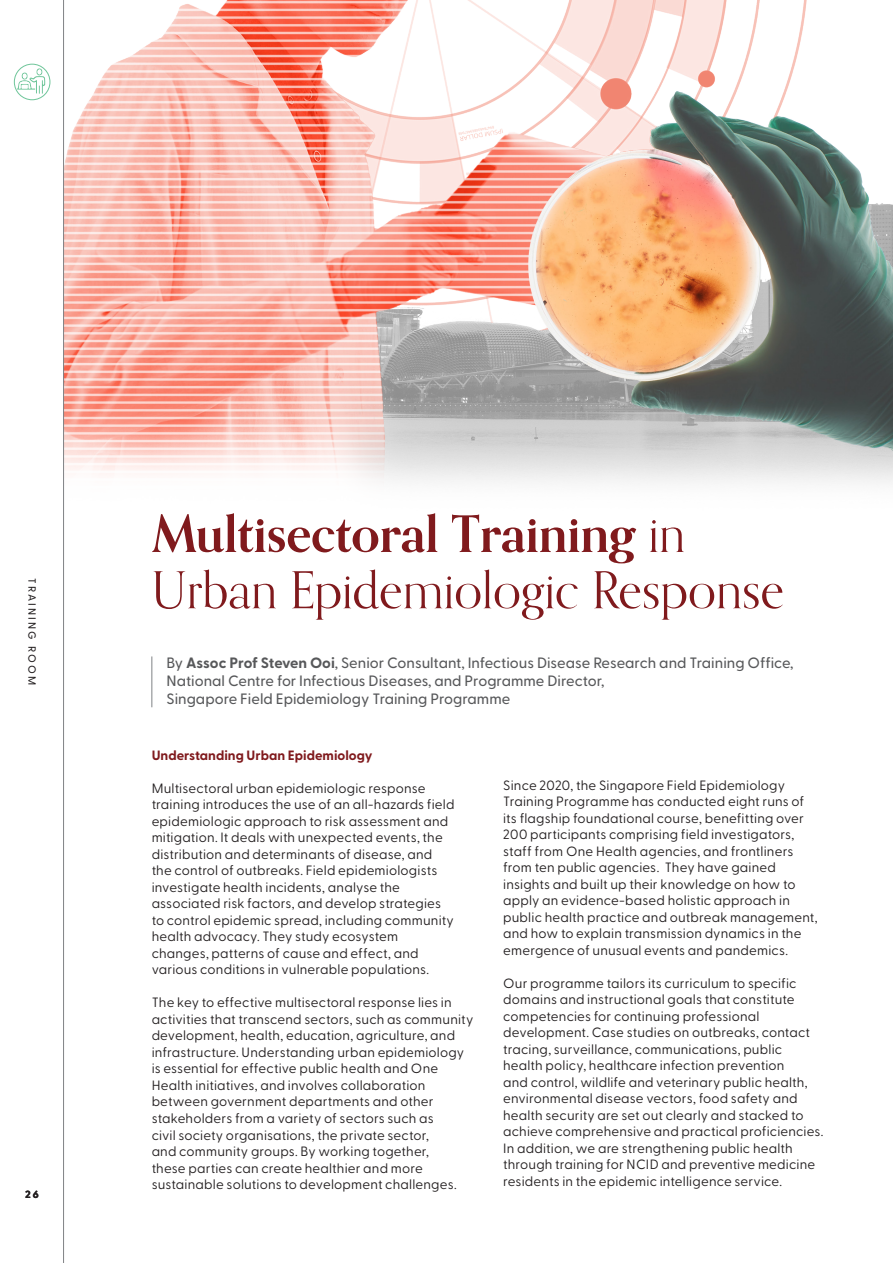
<style>
.page{position:relative;width:893px;height:1263px;background:#fff}
.page>*{position:absolute;margin:0;border:0;box-sizing:border-box;transform-origin:0 0}
.Page_Title{font:51px "Orpheus Pro";color:#801a1d}
.Page_Title-2{font:700 51px "Orpheus Pro";color:#801a1d}
.Page_Folio___Footer{font:500 15px/18px "Greycliff CF";color:#57585a}
.Bodycopy{font:13.5px/16.5px "Greycliff CF";letter-spacing:.01em;color:#231f20}
.Paragraph_title{font:700 13.5px "Greycliff CF";color:#801a1d}
.Page_Folio___Footer-2{font:500 10.5px "Greycliff CF";letter-spacing:.2em;color:#231f20}
.t1{font:800 10.5px "Greycliff CF";color:#231f20}
.s1{font-weight:400}
.s2{font-weight:700}
</style>
<div class="page">
<img style="left:64px;top:0;width:829px;height:484px">
<hr style="left:63px;top:0;width:1px;height:1263px;background:#808285">
<svg style="left:14px;top:64px;width:36px;height:36px"></svg>
<div style="left:14px;top:64px;width:36px;height:36px;border:1px solid #6ec599;border-radius:50%"></div>
<svg style="left:17px;top:68px;width:28px;height:26px"></svg>
<hr style="left:152px;top:656px;width:1px;height:51px;background:#808285">
<p class="Page_Folio___Footer-2" style="left:40px;top:578px;width:108px;rotate:90deg">TRAINING ROOM</p>
<p class="t1" style="left:25px;top:1186px;width:15px">26</p>
<p class="Page_Title-2" style="left:152px;top:502px;width:535px">Multisectoral Training <span class="s1">in</span></p>
<p class="Page_Title" style="left:152px;top:559px;width:634px">Urban Epidemiologic Response</p>
<p class="Page_Folio___Footer" style="left:167px;top:653px;width:628px">By <span class="s2">Assoc Prof Steven Ooi</span>, Senior Consultant, Infectious Disease Research and Training Office,<br>National Centre for Infectious Diseases, and Programme Director,</p>
<p class="Page_Folio___Footer" style="left:167px;top:689px;width:345px">Singapore Field Epidemiology Training Programme</p>
<p class="Paragraph_title" style="left:152px;top:745px;width:222px">Understanding Urban Epidemiology</p>
<p class="Bodycopy" style="left:152px;top:779px;width:304px">Multisectoral urban epidemiologic response training introduces the use of an all-hazards field epidemiologic approach to risk assessment and mitigation. It deals with unexpected events, the distribution and determinants of disease, and the control of outbreaks. Field epidemiologists investigate health incidents, analyse the associated risk factors, and develop strategies to control epidemic spread, including community health advocacy. They study ecosystem changes, patterns of cause and effect, and various conditions in vulnerable populations.</p>
<p class="Bodycopy" style="left:152px;top:993px;width:323px">The key to effective multisectoral response lies in activities that transcend sectors, such as community development, health, education, agriculture, and infrastructure. Understanding urban epidemiology is essential for effective public health and One Health initiatives, and involves collaboration between government departments and other stakeholders from a variety of sectors such as<br>civil society organisations, the private sector,<br>and community groups. By working together,<br>these parties can create healthier and more sustainable solutions to development challenges.</p>
<p class="Bodycopy" style="left:503px;top:776px;width:316px">Since 2020, the Singapore Field Epidemiology Training Programme has conducted eight runs of its flagship foundational course, benefitting over 200 participants comprising field investigators, staff from One Health agencies, and frontliners from ten public agencies. They have gained insights and built up their knowledge on how to apply an evidence-based holistic approach in public health practice and outbreak management, and how to explain transmission dynamics in the emergence of unusual events and pandemics.</p>
<p class="Bodycopy" style="left:503px;top:974px;width:322px">Our programme tailors its curriculum to specific domains and instructional goals that constitute competencies for continuing professional development. Case studies on outbreaks, contact tracing, surveillance, communications, public health policy, healthcare infection prevention<br>and control, wildlife and veterinary public health, environmental disease vectors, food safety and health security are set out clearly and stacked to achieve comprehensive and practical proficiencies.<br>In addition, we are strengthening public health through training for NCID and preventive medicine residents in the epidemic intelligence service.</p>
</div>
